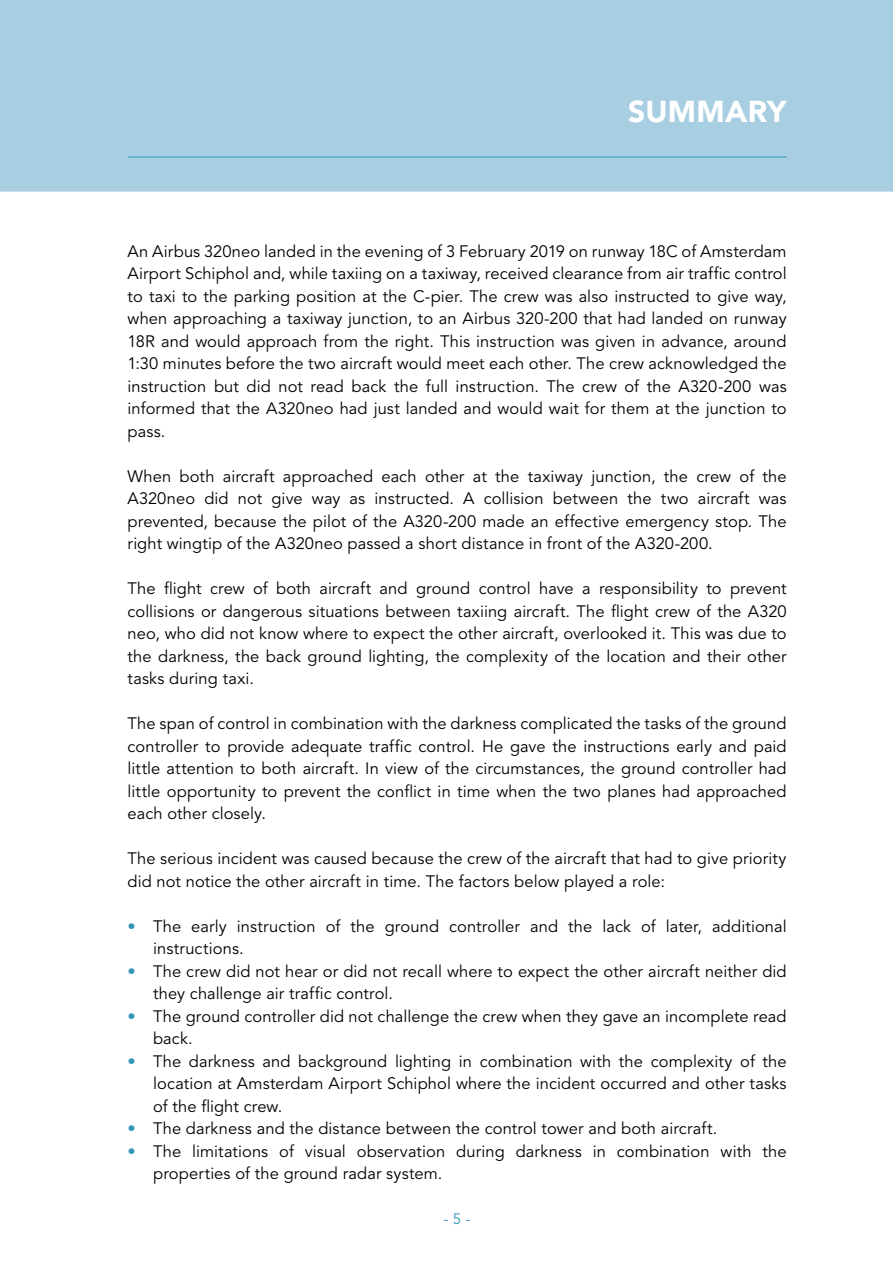
<style>
.page{position:relative;width:893px;height:1263px;background:#fff}
.page>*{position:absolute;margin:0;border:0;box-sizing:border-box;transform-origin:0 0}
.Hoofdstuk_kop_-nr{font:900 30px "Avenir LT Std";letter-spacing:.01em;color:#fff}
.Bodytekst{font:16.5px/22.5px "Avenir LT Std";letter-spacing:.005em;color:#000;text-align:justify}
.t1{font:15px "Avenir LT Std";color:#3397b9}
.s1{font-weight:900;color:#3397b9}
</style>
<div class="page">
<div style="left:0;top:0;width:893px;height:192px;background:#a8cee1"></div>
<hr style="left:128px;top:157px;width:659px;height:1px;background:#3397b9">
<p class="Hoofdstuk_kop_-nr" style="left:628px;top:93px;width:160px">SUMMARY</p>
<p class="Bodytekst" style="left:128px;top:240px;width:661px">An Airbus 320neo landed in the evening of 3 February 2019 on runway 18C of Amsterdam Airport Schiphol and, while taxiing on a taxiway, received clearance from air traffic control to taxi to the parking position at the C-pier. The crew was also instructed to give way, when approaching a taxiway junction, to an Airbus 320-200 that had landed on runway 18R and would approach from the right. This instruction was given in advance, around 1:30 minutes before the two aircraft would meet each other. The crew acknowledged the instruction but did not read back the full instruction. The crew of the A320-200 was informed that the A320neo had just landed and would wait for them at the junction to pass.</p>
<p class="Bodytekst" style="left:128px;top:465px;width:661px">When both aircraft approached each other at the taxiway junction, the crew of the A320neo did not give way as instructed. A collision between the two aircraft was prevented, because the pilot of the A320-200 made an effective emergency stop. The right wingtip of the A320neo passed a short distance in front of the A320-200.</p>
<p class="Bodytekst" style="left:128px;top:578px;width:661px">The flight crew of both aircraft and ground control have a responsibility to prevent collisions or dangerous situations between taxiing aircraft. The flight crew of the A320 neo, who did not know where to expect the other aircraft, overlooked it. This was due to the darkness, the back ground lighting, the complexity of the location and their other tasks during taxi.</p>
<p class="Bodytekst" style="left:128px;top:713px;width:661px">The span of control in combination with the darkness complicated the tasks of the ground controller to provide adequate traffic control. He gave the instructions early and paid little attention to both aircraft. In view of the circumstances, the ground controller had little opportunity to prevent the conflict in time when the two planes had approached each other closely.</p>
<p class="Bodytekst" style="left:128px;top:848px;width:660px">The serious incident was caused because the crew of the aircraft that had to give priority did not notice the other aircraft in time. The factors below played a role:</p>
<p class="Bodytekst" style="left:153px;top:915px;width:635px;text-indent:-26px"><span class="s1">•</span> The early instruction of the ground controller and the lack of later, additional instructions.</p>
<p class="Bodytekst" style="left:153px;top:960px;width:635px;text-indent:-26px"><span class="s1">•</span> The crew did not hear or did not recall where to expect the other aircraft neither did they challenge air traffic control.</p>
<p class="Bodytekst" style="left:153px;top:1005px;width:635px;text-indent:-26px"><span class="s1">•</span> The ground controller did not challenge the crew when they gave an incomplete read back.</p>
<p class="Bodytekst" style="left:153px;top:1050px;width:635px;text-indent:-26px"><span class="s1">•</span> The darkness and background lighting in combination with the complexity of the location at Amsterdam Airport Schiphol where the incident occurred and other tasks of the flight crew.</p>
<p class="Bodytekst" style="left:128px;top:1118px;width:591px"><span class="s1">•</span> The darkness and the distance between the control tower and both aircraft.</p>
<p class="Bodytekst" style="left:153px;top:1140px;width:635px;text-indent:-26px"><span class="s1">•</span> The limitations of visual observation during darkness in combination with the properties of the ground radar system.</p>
<p class="t1" style="left:443px;top:1210px;width:29px">- 5 -</p>
</div>
